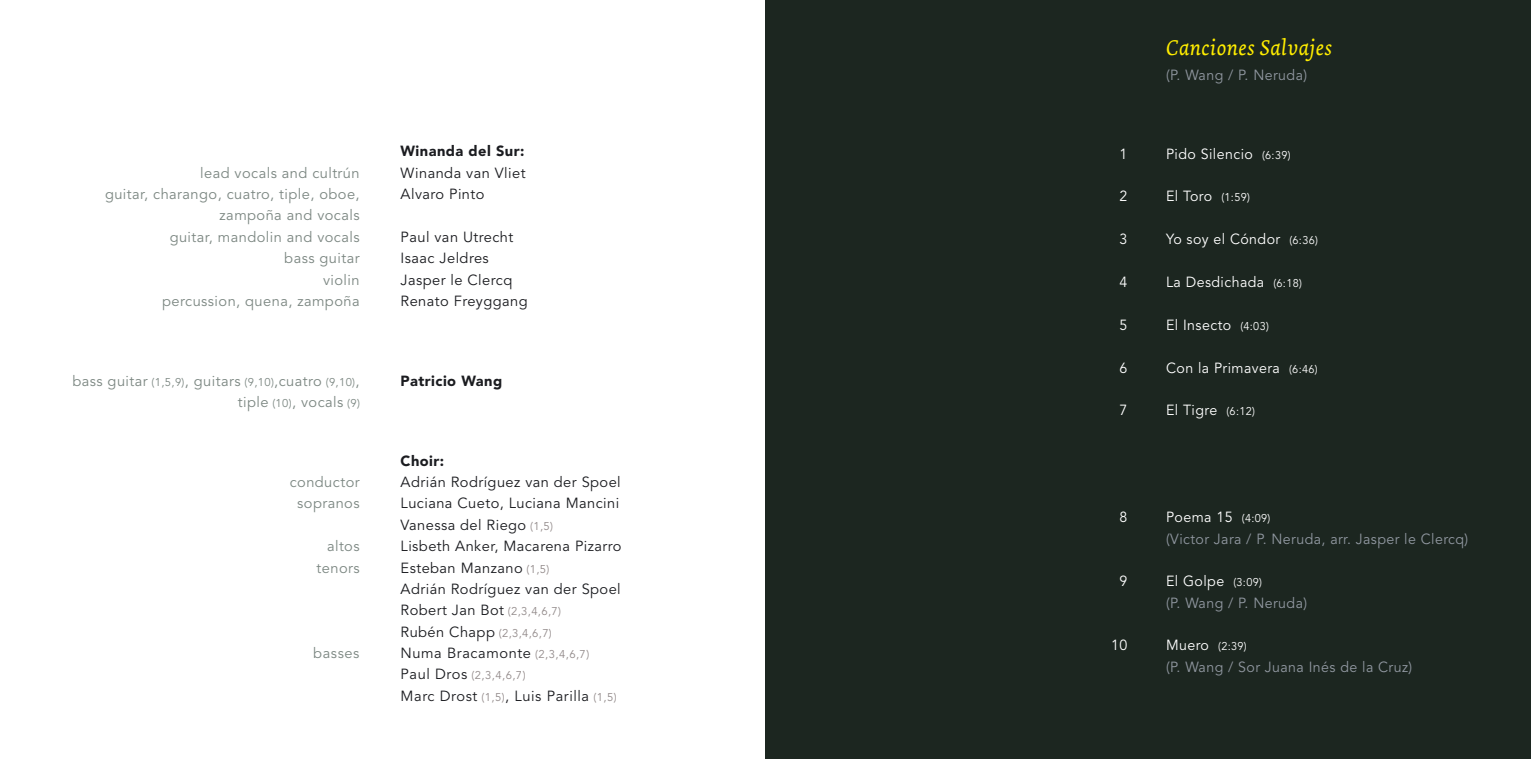
<style>
.page{position:relative;width:1531px;height:759px;background:#fff}
.page>*{position:absolute;margin:0;border:0;box-sizing:border-box;transform-origin:0 0}
.t1{font:italic 22.5px "Dolly";letter-spacing:.02em;color:#ffed00}
.t2{font:14.62px/21.4px "Avenir";letter-spacing:.03em;color:#1b1c20}
.t3{font:14.62px/21.4px "Avenir";letter-spacing:.03em;color:#7c8782;text-align:right}
.t4{font:14.62px/21.4px "Avenir";letter-spacing:.03em;color:#9097a0}
.t5{font:14.62px "Avenir";letter-spacing:.03em;color:#fff}
.t6{font:900 14.62px "Avenir";letter-spacing:.03em;color:#1b1c20}
.t7{font:11.25px "Avenir";color:#928a8a}
.t8{font:11.25px "Avenir";color:#fff}
.s1{font-size:11.25px}
.s2{font-size:11.25px;color:#928a8a}
.s3{font-size:14.62px;color:#1b1c20}
.s4{color:#fff}
.s5{font-size:11.25px;color:#fff}
.s6{font-size:14.62px}
</style>
<div class="page">
<div style="left:765px;top:0;width:766px;height:759px;background:#1c2620"></div>
<p class="t6" style="left:401px;top:142px;width:125px">Winanda del Sur:</p>
<p class="t3" style="left:200px;top:162px;width:161px">lead vocals and cultrún</p>
<p class="t2" style="left:401px;top:162px;width:126px">Winanda van Vliet</p>
<p class="t3" style="left:105px;top:184px;width:256px">guitar, charango, cuatro, tiple, oboe,</p>
<p class="t2" style="left:401px;top:184px;width:85px">Alvaro Pinto</p>
<p class="t3" style="left:170px;top:205px;width:191px">zampoña and vocals<br>guitar, mandolin and vocals</p>
<p class="t2" style="left:401px;top:226px;width:114px">Paul van Utrecht</p>
<p class="t3" style="left:284px;top:248px;width:77px">bass guitar</p>
<p class="t2" style="left:401px;top:248px;width:90px">Isaac Jeldres</p>
<p class="t3" style="left:323px;top:269px;width:38px">violin</p>
<p class="t2" style="left:401px;top:269px;width:113px">Jasper le Clercq</p>
<p class="t3" style="left:162px;top:291px;width:199px">percussion, quena, zampoña</p>
<p class="t2" style="left:401px;top:291px;width:129px">Renato Freyggang</p>
<p class="t3" style="left:72px;top:370px;width:289px">bass guitar <span class="s1">(1,5,9)</span>, guitars <span class="s1">(9,10)</span>,cuatro <span class="s1">(9,10)</span>,</p>
<p class="t6" style="left:401px;top:372px;width:103px">Patricio Wang</p>
<p class="t3" style="left:238px;top:392px;width:124px">tiple <span class="s1">(10)</span>, vocals <span class="s1">(9)</span></p>
<p class="t6" style="left:401px;top:452px;width:45px">Choir:</p>
<p class="t3" style="left:290px;top:472px;width:71px">conductor</p>
<p class="t2" style="left:401px;top:472px;width:222px">Adrián Rodríguez van der Spoel</p>
<p class="t3" style="left:297px;top:493px;width:64px">sopranos</p>
<p class="t2" style="left:401px;top:493px;width:220px">Luciana Cueto, Luciana Mancini<br>Vanessa del Riego <span class="s2">(1,5)</span></p>
<p class="t3" style="left:327px;top:536px;width:34px">altos</p>
<p class="t2" style="left:401px;top:536px;width:222px">Lisbeth Anker, Macarena Pizarro</p>
<p class="t3" style="left:317px;top:557px;width:45px">tenors</p>
<p class="t2" style="left:401px;top:557px;width:222px">Esteban Manzano <span class="s2">(1,5)<br></span>Adrián Rodríguez van der Spoel<br>Robert Jan Bot <span class="s2">(2,3,4,6,7)</span></p>
<p class="t7" style="left:401px;top:626px;width:153px"><span class="s3">Rubén Chapp</span> (2,3,4,6,7)</p>
<p class="t3" style="left:313px;top:643px;width:48px">basses</p>
<p class="t2" style="left:401px;top:643px;width:190px">Numa Bracamonte <span class="s2">(2,3,4,6,7)</span></p>
<p class="t7" style="left:401px;top:669px;width:127px"><span class="s3">Paul Dros</span> (2,3,4,6,7)</p>
<p class="t2" style="left:401px;top:685px;width:218px">Marc Drost <span class="s2">(1,5)</span>, Luis Parilla <span class="s2">(1,5)</span></p>
<p class="t1" style="left:1166px;top:34px;width:168px">Canciones Salvajes</p>
<p class="t4" style="left:1166px;top:65px;width:143px">(P. Wang / P. Neruda)</p>
<p class="t5" style="left:1119px;top:145px;width:9px">1</p>
<p class="t5" style="left:1166px;top:145px;width:126px">Pido Silencio <span class="s1">(6:39)</span></p>
<p class="t5" style="left:1119px;top:188px;width:9px">2</p>
<p class="t5" style="left:1166px;top:188px;width:85px">El Toro <span class="s1">(1:59)</span></p>
<p class="t5" style="left:1119px;top:231px;width:9px">3</p>
<p class="t5" style="left:1166px;top:231px;width:153px">Yo soy el Cóndor <span class="s1">(6:36)</span></p>
<p class="t5" style="left:1119px;top:274px;width:9px">4</p>
<p class="t5" style="left:1166px;top:274px;width:137px">La Desdichada <span class="s1">(6:18)</span></p>
<p class="t5" style="left:1119px;top:316px;width:9px">5</p>
<p class="t5" style="left:1166px;top:316px;width:104px">El Insecto <span class="s1">(4:03)</span></p>
<p class="t5" style="left:1119px;top:359px;width:9px">6</p>
<p class="t5" style="left:1166px;top:359px;width:153px">Con la Primavera <span class="s1">(6:46)</span></p>
<p class="t5" style="left:1119px;top:402px;width:9px">7</p>
<p class="t5" style="left:1166px;top:402px;width:90px">El Tigre <span class="s1">(6:12)</span></p>
<p class="t5" style="left:1119px;top:509px;width:9px">8</p>
<p class="t4" style="left:1166px;top:507px;width:304px"><span class="s4">Poema 15</span> <span class="s5">(4:09)<br></span>(Victor Jara / P. Neruda, arr. Jasper le Clercq)</p>
<p class="t5" style="left:1119px;top:573px;width:9px">9</p>
<p class="t4" style="left:1166px;top:571px;width:143px"><span class="s4">El Golpe</span> <span class="s5">(3:09)<br></span>(P. Wang / P. Neruda)</p>
<p class="t5" style="left:1111px;top:637px;width:18px">10</p>
<p class="t8" style="left:1166px;top:640px;width:82px"><span class="s6">Muero</span> (2:39)</p>
<p class="t4" style="left:1166px;top:656px;width:248px">(P. Wang / Sor Juana Inés de la Cruz)</p>
</div>
